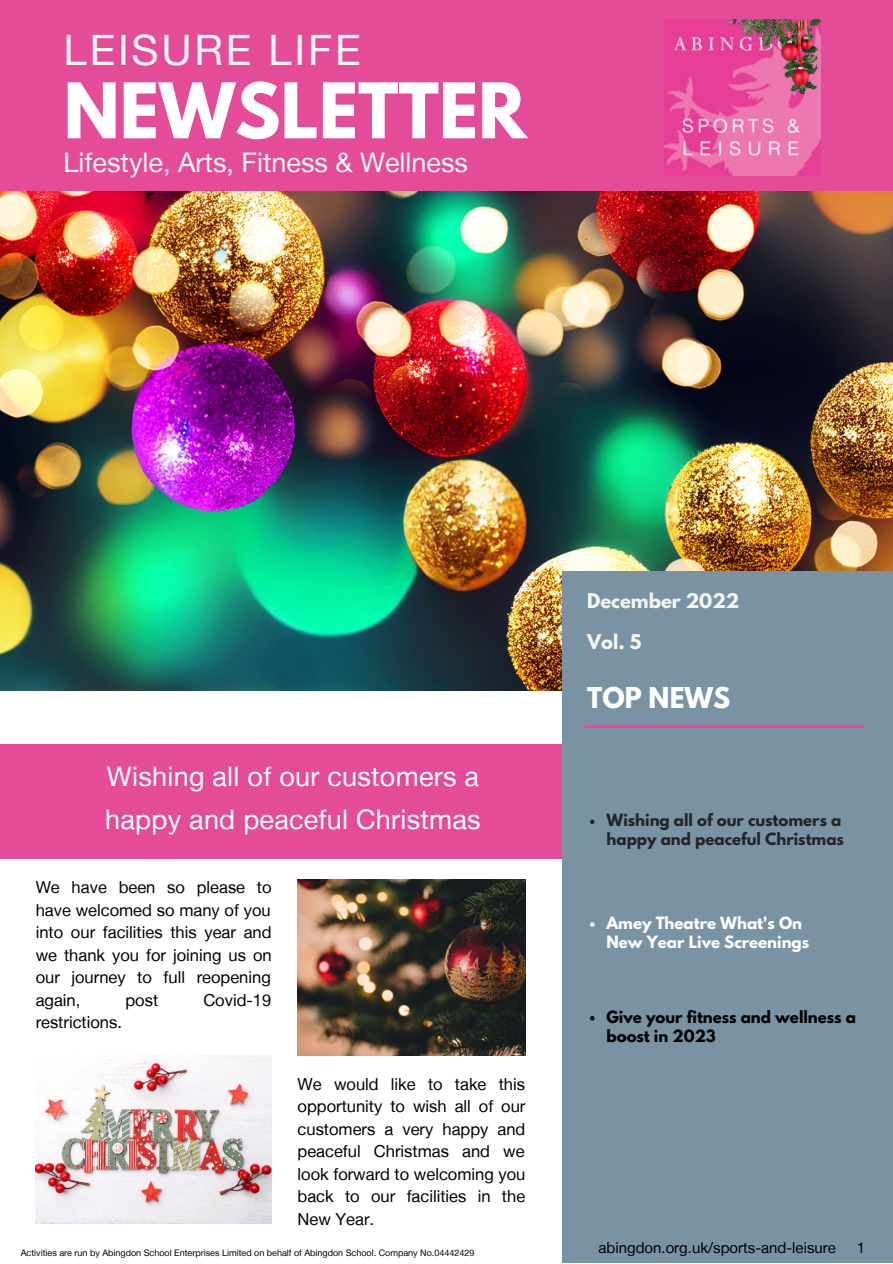
<style>
.page{position:relative;width:893px;height:1264px;background:#fff}
.page>*{position:absolute;margin:0;border:0;box-sizing:border-box;transform-origin:0 0}
.t1{font:700 67.8px "League Spartan";color:#fff}
.t2{font:41.85px "Helvetica Neue LT";letter-spacing:.065em;color:#f4f5f0}
.t3{font:27px/43.8px "Helvetica Neue LT";letter-spacing:.01em;color:#fff}
.t4{font:27px "Helvetica Neue LT";color:#f4f5f0}
.t5{font:700 25.5px "League Spartan";color:#fff}
.t6{font:700 18px "League Spartan";color:#f4f5f0}
.t7{font:16.5px/22.5px "Helvetica Neue LT";color:#000;text-align:justify}
.t8{font:700 15px/19px "League Spartan";color:#252426}
.t9{font:700 15px/19px "League Spartan";color:#fff}
.t10{font:700 15px/19px "League Spartan";color:#000}
.t11{font:15px "Helvetica Neue LT";color:#000}
.t12{font:9px "Helvetica Neue LT";color:#000}
</style>
<div class="page">
<div style="left:0;top:0;width:892px;height:194px;background:#e44c9a"></div>
<img style="left:0;top:191px;width:892px;height:500px">
<div style="left:0;top:743px;width:587px;height:115px;background:#e44c9a"></div>
<div style="left:562px;top:571px;width:330px;height:691px;background:#7993a5"></div>
<svg style="left:584px;top:724px;width:279px;height:4px"></svg>
<img style="left:664px;top:20px;width:156px;height:156px">
<img style="left:729px;top:20px;width:91px;height:74px">
<svg style="left:590px;top:819px;width:4px;height:5px"></svg>
<svg style="left:590px;top:922px;width:4px;height:4px"></svg>
<svg style="left:590px;top:1016px;width:4px;height:4px"></svg>
<img style="left:36px;top:1055px;width:236px;height:168px">
<img style="left:297px;top:879px;width:229px;height:176px">
<h2 class="t2" style="left:64px;top:25px;width:298px">LEISURE LIFE</h2>
<h1 class="t1" style="left:64px;top:58px;width:464px">NEWSLETTER</h1>
<h3 class="t4" style="left:64px;top:147px;width:406px">Lifestyle, Arts, Fitness &amp; Wellness</h3>
<h3 class="t3" style="left:105px;top:753px;width:377px">Wishing all of our customers a happy and peaceful Christmas</h3>
<p class="t7" style="left:36px;top:876px;width:237px">We have been so please to have welcomed so many of you into our facilities this year and we thank you for joining us on our journey to full reopening again,</p>
<p class="t7" style="left:125px;top:988px;width:34px">post</p>
<p class="t7" style="left:203px;top:988px;width:69px">Covid-19</p>
<p class="t7" style="left:36px;top:1010px;width:88px">restrictions.</p>
<p class="t7" style="left:297px;top:1072px;width:229px">We would like to take this opportunity to wish all of our customers a very happy and peaceful Christmas and we look forward to welcoming you back to our facilities in the New Year.</p>
<p class="t12" style="left:21px;top:1247px;width:455px">Activities are run by Abingdon School Enterprises Limited on behalf of Abingdon School. Company No.04442429</p>
<p class="t6" style="left:587px;top:587px;width:154px">December 2022</p>
<p class="t6" style="left:587px;top:627px;width:56px">Vol. 5</p>
<h3 class="t5" style="left:587px;top:677px;width:144px">TOP NEWS</h3>
<p class="t8" style="left:606px;top:810px;width:239px">Wishing all of our customers a happy and peaceful Christmas</p>
<p class="t9" style="left:606px;top:913px;width:204px">Amey Theatre What's On<br>New Year Live Screenings</p>
<p class="t10" style="left:606px;top:1006px;width:251px">Give your fitness and wellness a boost in 2023</p>
<p class="t11" style="left:598px;top:1238px;width:239px">abingdon.org.uk/sports-and-leisure</p>
<p class="t11" style="left:856px;top:1238px;width:10px">1</p>
</div>
